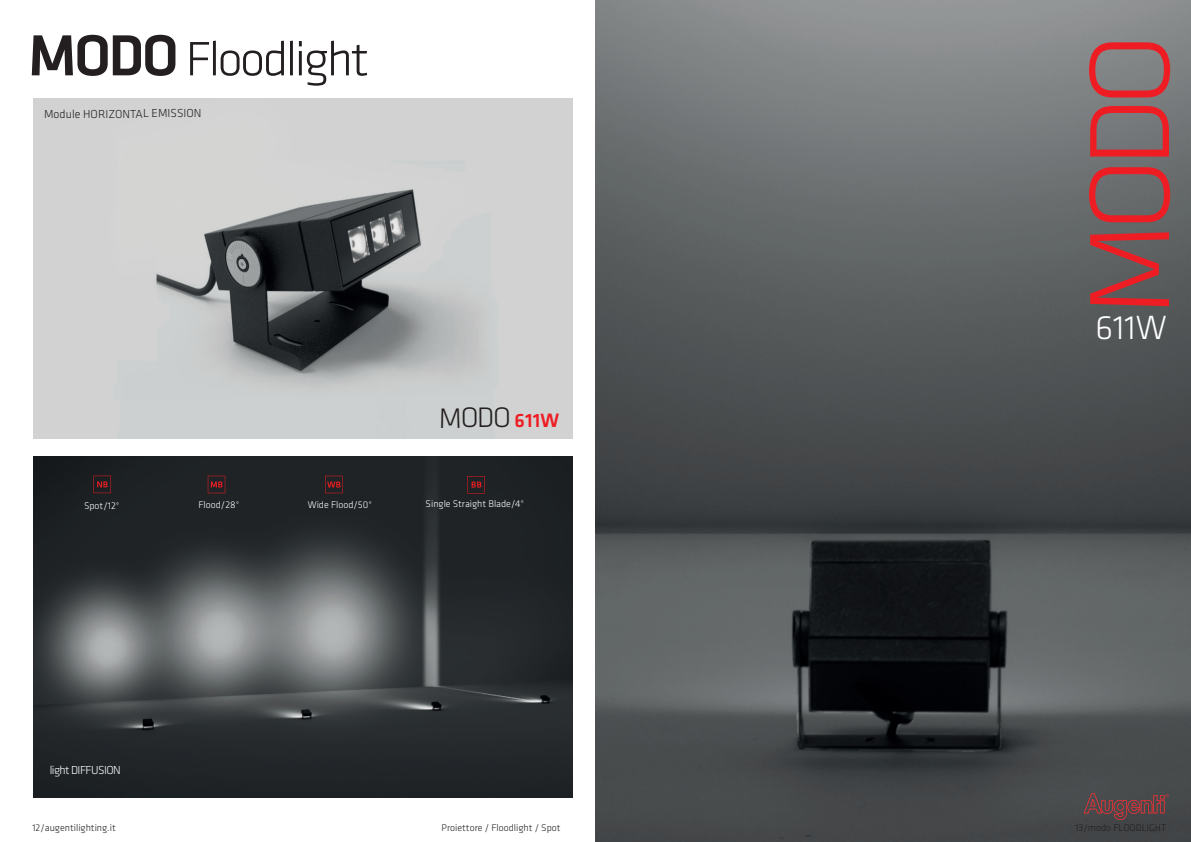
<style>
.page{position:relative;width:1191px;height:842px;background:#fff}
.page>*{position:absolute;margin:0;border:0;box-sizing:border-box;transform-origin:0 0}
.t1{font:300 118.2px "Klavika";color:#ee1d23}
.t2{font:300 50px "Klavika";letter-spacing:-.05em;color:#231f20}
.t3{font:300 34.8px "Klavika";color:#fff}
.t4{font:300 29.2px "Klavika";color:#231f20}
.t5{font:300 12px "Klavika";letter-spacing:-.005em;color:#231f20}
.t6{font:300 12px "Klavika";letter-spacing:-.055em;color:#fff}
.t7{font:300 10px "Klavika";color:#231f20}
.t8{font:300 10px "Klavika";color:#fff}
.s1{font-weight:500;font-size:60px}
.s2{font-weight:500;font-size:20px;color:#ee1d23}
</style>
<div class="page">
<img style="left:595px;top:0;width:595px;height:842px">
<img style="left:33px;top:457px;width:539px;height:341px">
<img style="left:33px;top:98px;width:539px;height:340px">
<svg style="left:467px;top:476px;width:18px;height:18px"></svg>
<svg style="left:325px;top:476px;width:17px;height:17px"></svg>
<svg style="left:208px;top:476px;width:17px;height:17px"></svg>
<svg style="left:93px;top:476px;width:18px;height:17px"></svg>
<svg style="left:1083px;top:793px;width:85px;height:27px;background:#634446"></svg>
<h2 class="t2" style="left:28px;top:41px;width:342px"><span class="s1">MODO</span> Floodlight</h2>
<p class="t5" style="left:44px;top:109px;width:159px">Module HORIZONTAL EMISSION</p>
<p class="t8" style="left:84px;top:502px;width:37px">Spot/12°</p>
<p class="t8" style="left:198px;top:501px;width:42px">Flood/28°</p>
<p class="t8" style="left:308px;top:501px;width:66px">Wide Flood/50°</p>
<h3 class="t4" style="left:439px;top:407px;width:122px">MODO <span class="s2">611W</span></h3>
<p class="t8" style="left:425px;top:500px;width:100px">Single Straight Blade/4°</p>
<p class="t6" style="left:50px;top:766px;width:73px">light DIFFUSION</p>
<h1 class="t1" style="left:1087px;top:316px;width:284px;rotate:-90deg">MODO</h1>
<h3 class="t3" style="left:1095px;top:315px;width:73px">611W</h3>
<p class="t7" style="left:32px;top:824px;width:85px">12/augentilighting.it</p>
<p class="t7" style="left:1075px;top:824px;width:92px">13/modo FLOODLIGHT</p>
<p class="t7" style="left:441px;top:824px;width:120px">Proiettore / Floodlight / Spot</p>
</div>
